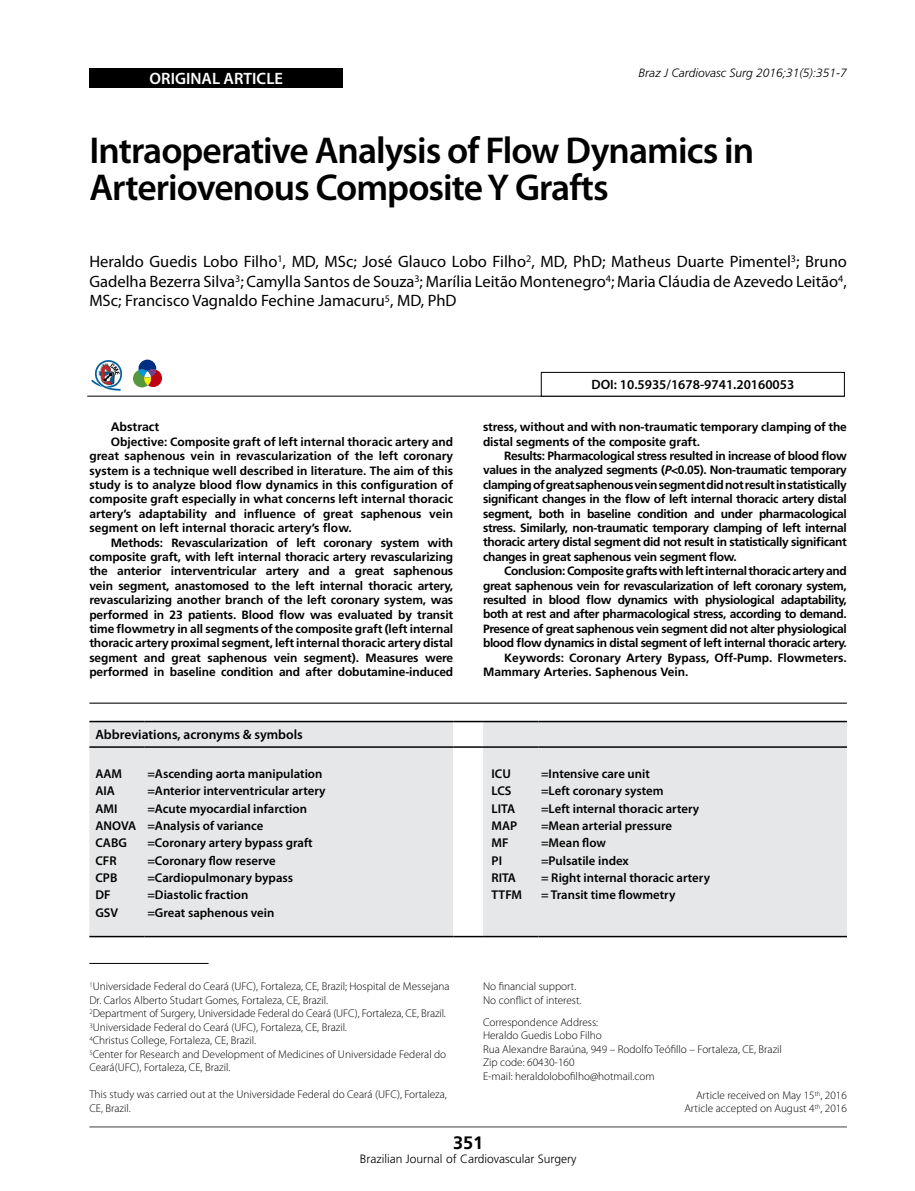
<style>
.page{position:relative;width:915px;height:1191px;background:#fff}
.page>*{position:absolute;margin:0;border:0;box-sizing:border-box;transform-origin:0 0}
.t1{font:600 37.5px/37.5px "Myriad Pro";letter-spacing:-.025em;color:#000}
.t2{font:700 18px "Frutiger";color:#000}
.t3{font:16.5px/19.8px "Myriad Pro";color:#000;text-align:justify}
.t4{font:600 16.5px "Myriad Pro";color:#fff}
.t5{font:600 13.5px "Myriad Pro";color:#000}
.t6{font:600 12.75px/17.4px "Myriad Pro";color:#000}
.t7{font:700 12.3px "Frutiger";color:#000}
.t8{font:700 12px/14.4px "Frutiger";letter-spacing:-.03em;color:#000;text-align:justify}
.t9{font:700 12px/14.4px "Frutiger";letter-spacing:-.01em;color:#000}
.t10{font:700 12px "Frutiger";color:#000}
.t11{font:300 12px "Frutiger";color:#000}
.t12{font:italic 300 12px "Frutiger";color:#000}
.t13{font:300 11.25px/13.5px "Myriad Pro";color:#000}
.s1{font-style:italic}
</style>
<div class="page">
<hr style="left:89px;top:1126px;width:757px;height:1px;background:#414042">
<div style="left:89px;top:68px;width:254px;height:20px;background:#000"></div>
<hr style="left:89px;top:702px;width:757px;height:1px;background:#000">
<hr style="left:87px;top:396px;width:757px;height:1px;background:#000">
<div style="left:540px;top:372px;width:304px;height:24px;border:1px solid #000"></div>
<hr style="left:89px;top:963px;width:119px;height:1px;background:#000">
<svg style="left:91px;top:360px;width:31px;height:31px"></svg>
<img style="left:99px;top:364px;width:15px;height:20px">
<svg style="left:133px;top:359px;width:29px;height:28px"></svg>
<div style="left:89px;top:722px;width:757px;height:213px;background:#e6e7e8"></div>
<svg style="left:453px;top:722px;width:30px;height:213px"></svg>
<hr style="left:89px;top:721px;width:56px;height:1px;background:#000">
<hr style="left:145px;top:721px;width:308px;height:1px;background:#000">
<hr style="left:453px;top:721px;width:30px;height:1px;background:#000">
<hr style="left:483px;top:721px;width:55px;height:1px;background:#000">
<hr style="left:538px;top:721px;width:308px;height:1px;background:#000">
<hr style="left:89px;top:746px;width:56px;height:2px;background:#000">
<hr style="left:145px;top:746px;width:308px;height:2px;background:#000">
<hr style="left:453px;top:746px;width:30px;height:2px;background:#000">
<hr style="left:483px;top:746px;width:55px;height:2px;background:#000">
<hr style="left:538px;top:746px;width:308px;height:2px;background:#000">
<hr style="left:89px;top:935px;width:56px;height:2px;background:#000">
<hr style="left:145px;top:935px;width:308px;height:2px;background:#000">
<hr style="left:453px;top:935px;width:30px;height:2px;background:#000">
<hr style="left:483px;top:935px;width:55px;height:2px;background:#000">
<hr style="left:538px;top:935px;width:308px;height:2px;background:#000">
<h3 class="t4" style="left:150px;top:69px;width:135px">ORIGINAL ARTICLE</h3>
<p class="t12" style="left:638px;top:66px;width:210px">Braz J Cardiovasc Surg 2016;31(5):351-7</p>
<h1 class="t1" style="left:89px;top:132px;width:666px">Intraoperative Analysis of Flow Dynamics in<br>Arteriovenous Composite Y Grafts</h1>
<p class="t3" style="left:89px;top:252px;width:758px">Heraldo Guedis Lobo Filho<sup>1</sup>, MD, MSc; José Glauco Lobo Filho<sup>2</sup>, MD, PhD; Matheus Duarte Pimentel<sup>3</sup>; Bruno Gadelha Bezerra Silva<sup>3</sup>; Camylla Santos de Souza<sup>3</sup>; Marília Leitão Montenegro<sup>4</sup>; Maria Cláudia de Azevedo Leitão<sup>4</sup>, MSc; Francisco Vagnaldo Fechine Jamacuru<sup>5</sup>, MD, PhD</p>
<p class="t7" style="left:111px;top:420px;width:50px">Abstract</p>
<p class="t8" style="left:89px;top:434px;width:365px;text-indent:21px">Objective: Composite graft of left internal thoracic artery and great saphenous vein in revascularization of the left coronary system is a technique well described in literature. The aim of this study is to analyze blood flow dynamics in this configuration of composite graft especially in what concerns left internal thoracic artery’s adaptability and influence of great saphenous vein segment on left internal thoracic artery’s flow.</p>
<p class="t8" style="left:89px;top:535px;width:365px;text-indent:21px">Methods: Revascularization of left coronary system with composite graft, with left internal thoracic artery revascularizing the anterior interventricular artery and a great saphenous vein segment, anastomosed to the left internal thoracic artery, revascularizing another branch of the left coronary system, was performed in 23 patients. Blood flow was evaluated by transit time flowmetry in all segments of the composite graft (left internal thoracic artery proximal segment, left internal thoracic artery distal segment and great saphenous vein segment). Measures were performed in baseline condition and after dobutamine-induced</p>
<p class="t5" style="left:591px;top:377px;width:204px">DOI: 10.5935/1678-9741.20160053</p>
<p class="t9" style="left:483px;top:419px;width:365px">stress, without and with non-traumatic temporary clamping of the distal segments of the composite graft.</p>
<p class="t8" style="left:483px;top:448px;width:365px;text-indent:21px">Results: Pharmacological stress resulted in increase of blood flow values in the analyzed segments (<span class="s1">P</span>&lt;0.05). Non-traumatic temporary clamping of great saphenous vein segment did not result in statistically significant changes in the flow of left internal thoracic artery distal segment, both in baseline condition and under pharmacological stress. Similarly, non-traumatic temporary clamping of left internal thoracic artery distal segment did not result in statistically significant changes in great saphenous vein segment flow.</p>
<p class="t8" style="left:504px;top:563px;width:344px">Conclusion: Composite grafts with left internal thoracic artery and</p>
<p class="t8" style="left:483px;top:578px;width:365px">great saphenous vein for revascularization of left coronary system,</p>
<p class="t8" style="left:483px;top:592px;width:365px">resulted in blood flow dynamics with physiological adaptability,</p>
<p class="t8" style="left:483px;top:607px;width:365px">both at rest and after pharmacological stress, according to demand.</p>
<p class="t8" style="left:483px;top:621px;width:365px">Presence of great saphenous vein segment did not alter physiological</p>
<p class="t8" style="left:483px;top:635px;width:365px">blood flow dynamics in distal segment of left internal thoracic artery.</p>
<p class="t10" style="left:504px;top:650px;width:344px">Keywords: Coronary Artery Bypass, Off-Pump. Flowmeters.</p>
<p class="t10" style="left:483px;top:665px;width:207px">Mammary Arteries. Saphenous Vein.</p>
<p class="t5" style="left:95px;top:727px;width:209px">Abbreviations, acronyms &amp; symbols</p>
<p class="t6" style="left:95px;top:765px;width:42px">AAM<br>AIA<br>AMI<br>ANOVA<br>CABG<br>CFR<br>CPB<br>DF<br>GSV</p>
<p class="t6" style="left:147px;top:765px;width:180px">=Ascending aorta manipulation =Anterior interventricular artery =Acute myocardial infarction =Analysis of variance<br>=Coronary artery bypass graft =Coronary flow reserve =Cardiopulmonary bypass =Diastolic fraction<br>=Great saphenous vein</p>
<p class="t6" style="left:491px;top:765px;width:32px">ICU<br>LCS<br>LITA<br>MAP<br>MF<br>PI<br>RITA<br>TTFM</p>
<p class="t6" style="left:541px;top:765px;width:170px">=Intensive care unit<br>=Left coronary system<br>=Left internal thoracic artery =Mean arterial pressure =Mean flow<br>=Pulsatile index<br>= Right internal thoracic artery = Transit time flowmetry</p>
<p class="t13" style="left:89px;top:980px;width:362px"><sup>1</sup>Universidade Federal do Ceará (UFC), Fortaleza, CE, Brazil; Hospital de Messejana Dr. Carlos Alberto Studart Gomes, Fortaleza, CE, Brazil.<br><sup>2</sup>Department of Surgery, Universidade Federal do Ceará (UFC), Fortaleza, CE, Brazil.<br><sup>3</sup>Universidade Federal do Ceará (UFC), Fortaleza, CE, Brazil.<br><sup>4</sup>Christus College, Fortaleza, CE, Brazil.<br><sup>5</sup>Center for Research and Development of Medicines of Universidade Federal do Ceará(UFC), Fortaleza, CE, Brazil.</p>
<p class="t13" style="left:89px;top:1088px;width:359px">This study was carried out at the Universidade Federal do Ceará (UFC), Fortaleza,<br>CE, Brazil.</p>
<p class="t13" style="left:483px;top:980px;width:100px">No financial support.<br>No conflict of interest.</p>
<p class="t13" style="left:483px;top:1015px;width:300px">Correspondence Address:<br>Heraldo Guedis Lobo Filho<br>Rua Alexandre Baraúna, 949 – Rodolfo Teófillo – Fortaleza, CE, Brazil Zip code: 60430-160<br>E-mail: heraldolobofilho@hotmail.com</p>
<p class="t13" style="left:684px;top:1088px;width:164px;text-align:right">Article received on May 15<sup>th</sup>, 2016<br>Article accepted on August 4<sup>th</sup>, 2016</p>
<h2 class="t2" style="left:453px;top:1132px;width:32px">351</h2>
<p class="t11" style="left:359px;top:1152px;width:218px">Brazilian Journal of Cardiovascular Surgery</p>
</div>
